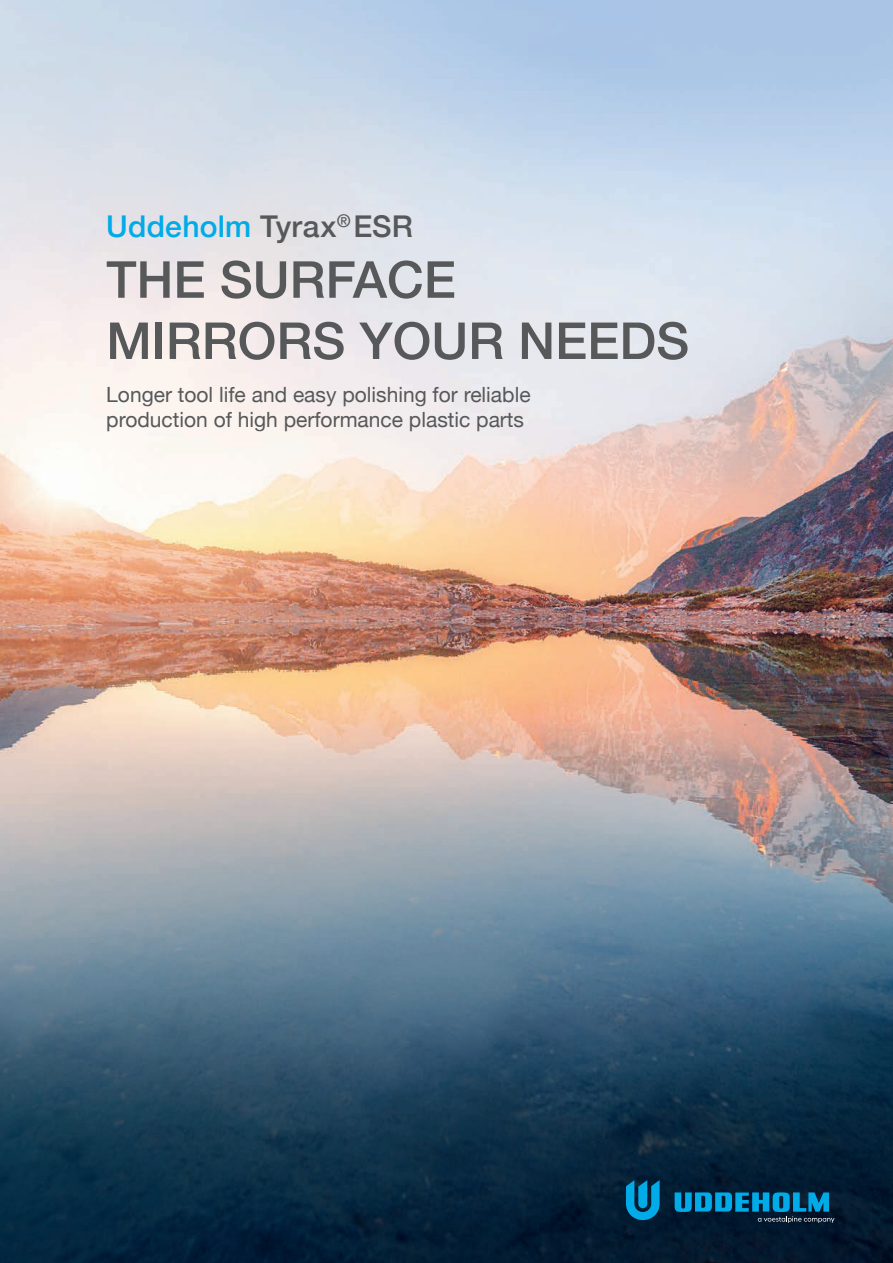
<style>
.page{position:relative;width:893px;height:1263px;background:#fff}
.page>*{position:absolute;margin:0;border:0;box-sizing:border-box;transform-origin:0 0}
.NY_vit_rubrik{font:500 51px/61.2px "Helvetica Neue";color:#57585a}
.Subtitle_for_heading__grey{font:500 30px "Helvetica Neue";letter-spacing:.005em;color:#00abe7}
.NY_överrubrik{font:21px/25.2px "Helvetica Neue";color:#57585a}
.s1{color:#57585a}
</style>
<div class="page">
<img style="left:0;top:0;width:893px;height:1263px">
<svg style="left:626px;top:1180px;width:34px;height:40px"></svg>
<svg style="left:675px;top:1192px;width:159px;height:31px;background:#06587d"></svg>
<p class="Subtitle_for_heading__grey" style="left:106px;top:202px;width:308px">Uddeholm <span class="s1">Tyrax</span><sup>®</sup> <span class="s1">ESR</span></p>
<p class="NY_vit_rubrik" style="left:106px;top:245px;width:584px">THE SURFACE<br>MIRRORS YOUR NEEDS</p>
<p class="NY_överrubrik" style="left:106px;top:383px;width:426px">Longer tool life and easy polishing for reliable production of high performance plastic parts</p>
</div>
